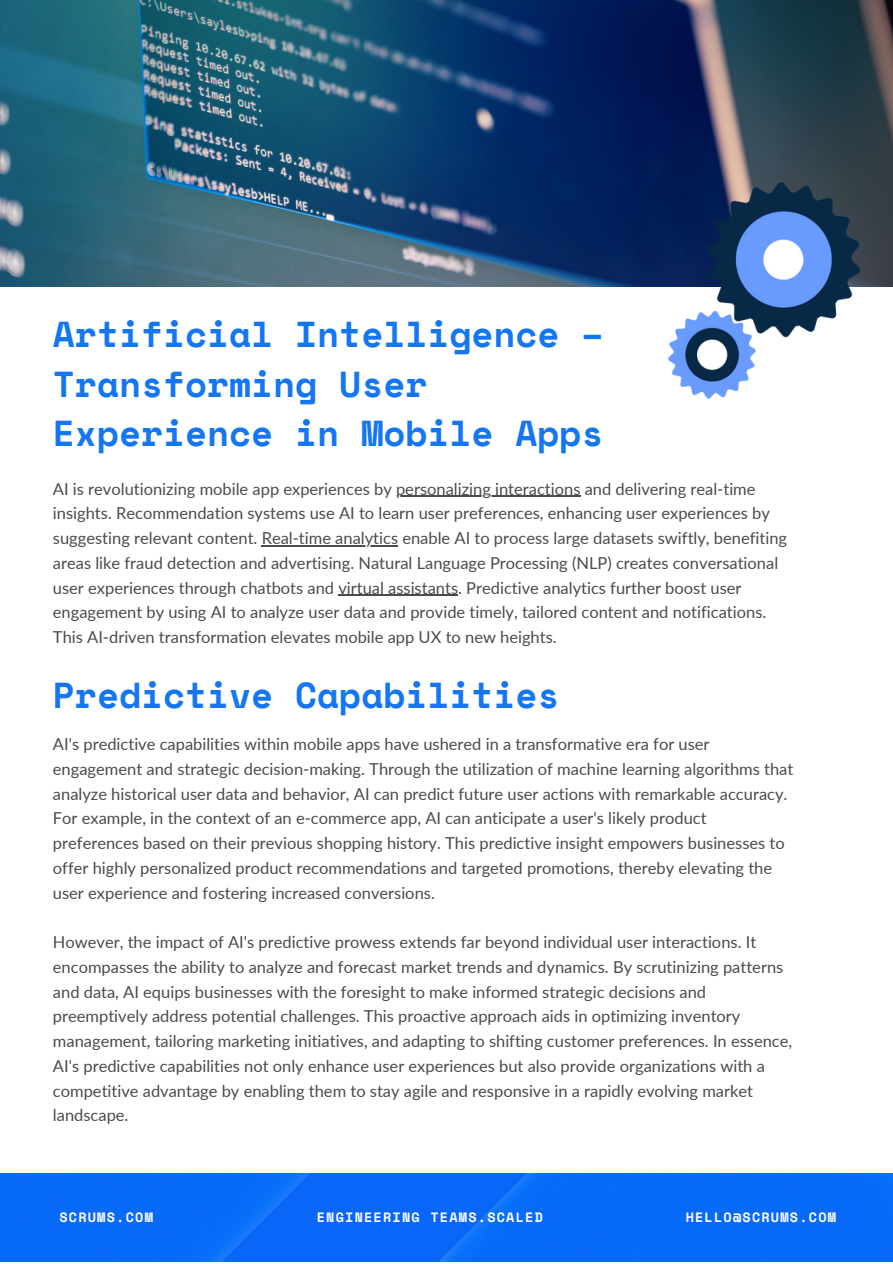
<style>
.page{position:relative;width:893px;height:1264px;background:#fff}
.page>*{position:absolute;margin:0;border:0;box-sizing:border-box;transform-origin:0 0}
.t1{font:700 36px/49.5px "Space Mono";color:#1476f2}
.t2{font:16.5px/24.8px "Lato";color:#494c4a}
.t3{font:700 13.5px "Space Mono";letter-spacing:.09em;color:#fff}
</style>
<div class="page">
<img style="left:0;top:0;width:892px;height:286px">
<img style="left:668px;top:182px;width:191px;height:216px">
<div style="left:0;top:1173px;width:892px;height:88px;background:#0869f9"></div>
<hr style="left:396px;top:496px;width:184px;height:1px;background:#494c4a">
<hr style="left:262px;top:545px;width:136px;height:1px;background:#494c4a">
<hr style="left:338px;top:595px;width:120px;height:1px;background:#494c4a">
<p class="t1" style="left:53px;top:309px;width:552px">Artificial Intelligence –<br>Transforming User<br>Experience in Mobile Apps</p>
<p class="t2" style="left:53px;top:476px;width:735px">AI is revolutionizing mobile app experiences by personalizing interactions and delivering real-time insights. Recommendation systems use AI to learn user preferences, enhancing user experiences by suggesting relevant content. Real-time analytics enable AI to process large datasets swiftly, benefiting areas like fraud detection and advertising. Natural Language Processing (NLP) creates conversational user experiences through chatbots and virtual assistants. Predictive analytics further boost user engagement by using AI to analyze user data and provide timely, tailored content and notifications.<br>This AI-driven transformation elevates mobile app UX to new heights.</p>
<p class="t1" style="left:53px;top:669px;width:508px">Predictive Capabilities</p>
<p class="t2" style="left:53px;top:731px;width:741px">AI's predictive capabilities within mobile apps have ushered in a transformative era for user engagement and strategic decision-making. Through the utilization of machine learning algorithms that analyze historical user data and behavior, AI can predict future user actions with remarkable accuracy.<br>For example, in the context of an e-commerce app, AI can anticipate a user's likely product preferences based on their previous shopping history. This predictive insight empowers businesses to offer highly personalized product recommendations and targeted promotions, thereby elevating the user experience and fostering increased conversions.</p>
<p class="t2" style="left:53px;top:929px;width:740px">However, the impact of AI's predictive prowess extends far beyond individual user interactions. It encompasses the ability to analyze and forecast market trends and dynamics. By scrutinizing patterns and data, AI equips businesses with the foresight to make informed strategic decisions and preemptively address potential challenges. This proactive approach aids in optimizing inventory management, tailoring marketing initiatives, and adapting to shifting customer preferences. In essence, AI's predictive capabilities not only enhance user experiences but also provide organizations with a competitive advantage by enabling them to stay agile and responsive in a rapidly evolving market landscape.</p>
<p class="t3" style="left:59px;top:1206px;width:95px">SCRUMS.COM</p>
<p class="t3" style="left:317px;top:1206px;width:228px">ENGINEERING TEAMS.SCALED</p>
<p class="t3" style="left:685px;top:1206px;width:152px">HELLO@SCRUMS.COM</p>
</div>
